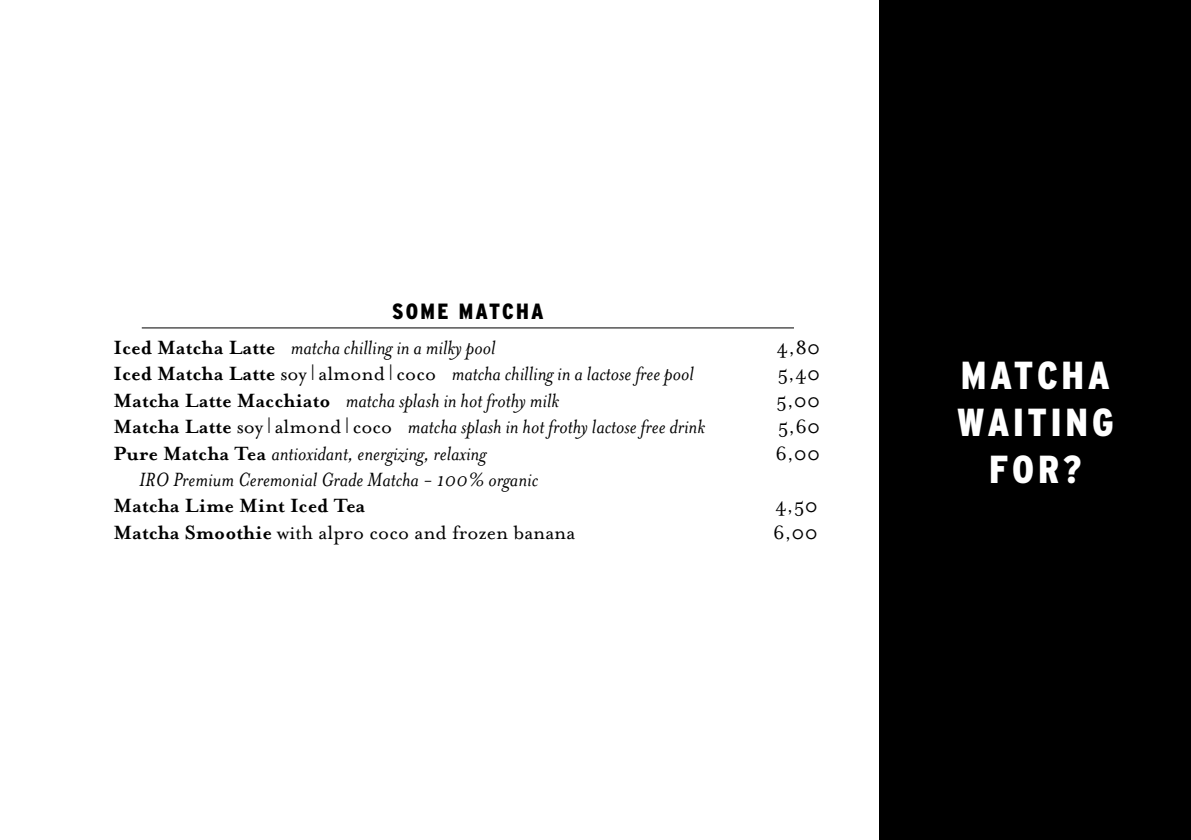
<style>
.page{position:relative;width:1191px;height:840px;background:#fff}
.page>*{position:absolute;margin:0;border:0;box-sizing:border-box;transform-origin:0 0}
.t1{font:900 condensed 39px/46.8px "Interstate";letter-spacing:.095em;color:#fff}
.t2{font:italic 22px "Mrs Eaves";color:#000}
.t3{font:22px "Mrs Eaves Roman";color:#000}
.t4{font:700 22px "Mrs Eaves";color:#000}
.t5{font:900 condensed 22px "Interstate";letter-spacing:.1em;color:#000}
.s1{font-weight:700;font-style:normal}
.s2{font-family:"Mrs Eaves Roman";font-style:normal}
.s3{font-family:"Mrs Eaves";font-weight:700}
</style>
<div class="page">
<div style="left:879px;top:0;width:312px;height:839px;background:#000"></div>
<hr style="left:142px;top:327px;width:652px;height:1px;background:#000">
<p class="t5" style="left:392px;top:299px;width:153px">SOME MATCHA</p>
<p class="t2" style="left:113px;top:335px;width:383px"><span class="s1">Iced Matcha Latte</span> matcha chilling in a milky pool</p>
<p class="t3" style="left:776px;top:335px;width:45px">4,80</p>
<p class="t2" style="left:113px;top:361px;width:582px"><span class="s1">Iced Matcha Latte</span> <span class="s2">soy| almond|coco</span> matcha chilling in a lactose free pool</p>
<p class="t3" style="left:777px;top:361px;width:44px">5,40</p>
<p class="t2" style="left:113px;top:388px;width:447px"><span class="s1">Matcha Latte Macchiato</span> matcha splash in hot frothy milk</p>
<p class="t3" style="left:776px;top:388px;width:45px">5,00</p>
<p class="t2" style="left:113px;top:414px;width:593px"><span class="s1">Matcha Latte</span> <span class="s2">soy| almond|coco</span> matcha splash in hot frothy lactose free drink</p>
<p class="t3" style="left:777px;top:414px;width:44px">5,60</p>
<p class="t2" style="left:113px;top:441px;width:374px"><span class="s1">Pure Matcha Tea</span> antioxidant, energizing, relaxing</p>
<p class="t3" style="left:775px;top:441px;width:46px">6,00</p>
<p class="t2" style="left:139px;top:467px;width:400px">IRO Premium Ceremonial Grade Matcha - 100% organic</p>
<p class="t4" style="left:113px;top:493px;width:253px">Matcha Lime Mint Iced Tea</p>
<p class="t3" style="left:775px;top:493px;width:44px">4,50</p>
<p class="t3" style="left:113px;top:520px;width:463px"><span class="s3">Matcha Smoothie</span> with alpro coco and frozen banana</p>
<p class="t3" style="left:773px;top:520px;width:46px">6,00</p>
<h1 class="t1" style="left:957px;top:351px;width:155px">MATCHA<br>WAITI</h1>
<h1 class="t1" style="left:989px;top:398px;width:123px;text-indent:76px">NG<br>FOR?</h1>
</div>
